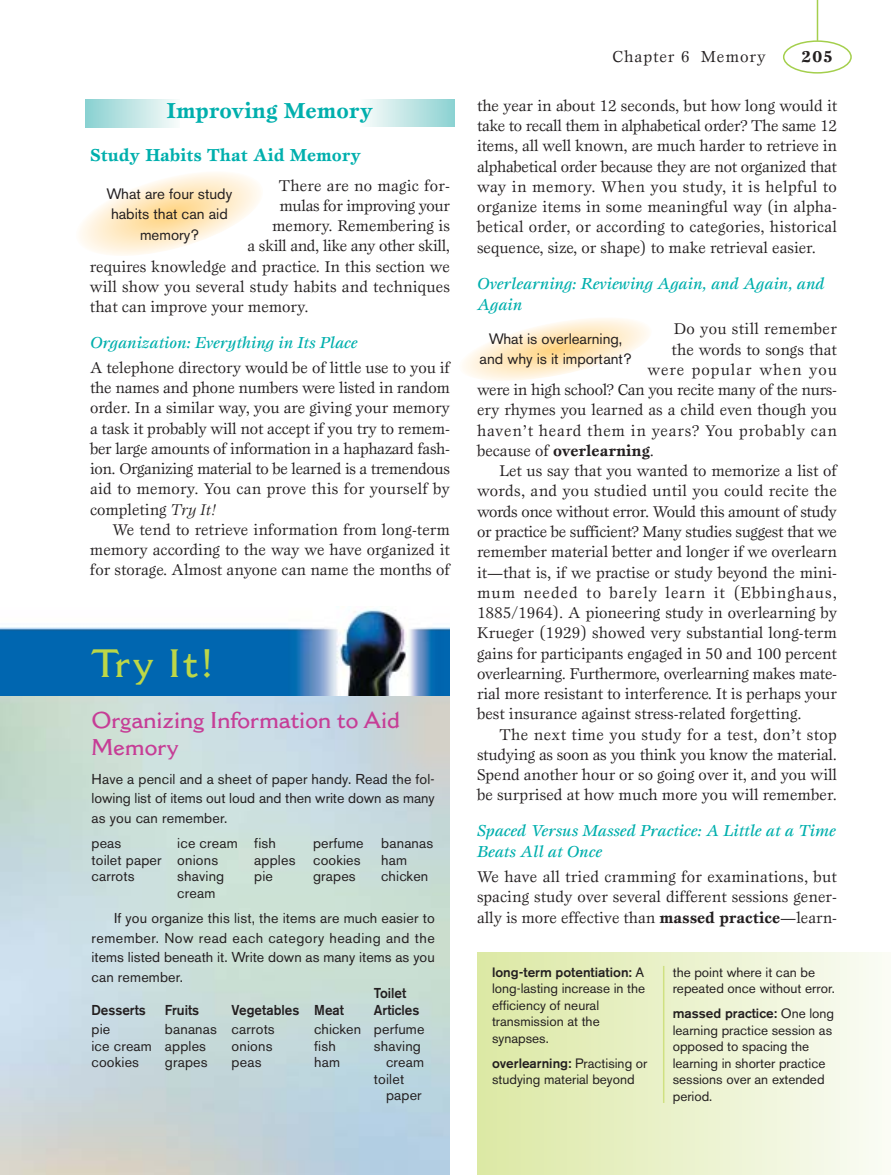
<style>
.page{position:relative;width:891px;height:1175px;background:#fff}
.page>*{position:absolute;margin:0;border:0;box-sizing:border-box;transform-origin:0 0}
.t1{font:600 39px "Cantoria";color:#bdd747}
.t2{font:600 22.5px/27px "Cantoria";color:#c63d96}
.t3{font:700 22.5px "Esprit";color:#00afad}
.t4{font:700 18px "Esprit";color:#00afad}
.t5{font:italic 500 16.5px/21px "Esprit";color:#00afad}
.t6{font:16.5px "Esprit";letter-spacing:.055em;color:#231f20}
.t7{font:700 16.5px "Esprit";color:#231f20}
.t8{font:16.2px/20.2px "Esprit";color:#231f20;text-align:justify}
.t9{font:16.2px "Esprit";letter-spacing:-.025em;color:#231f20}
.t10{font:16.2px "Esprit";letter-spacing:-.02em;color:#231f20}
.t11{font:16.2px "Esprit";letter-spacing:.02em;color:#231f20}
.t12{font:16.2px "Esprit";letter-spacing:.065em;color:#231f20}
.t13{font:16.2px "Esprit";letter-spacing:.05em;color:#231f20}
.t14{font:16.2px "Esprit";letter-spacing:.025em;color:#231f20}
.t15{font:700 16.2px "Esprit";color:#231f20}
.t16{font:15px/20.2px "Akzidenz Grotesk BE";color:#231f20;text-align:center}
.t17{font:14.25px/19.5px "Akzidenz Grotesk BE";letter-spacing:.01em;color:#231f20;text-align:justify}
.t18{font:500 14.25px "Akzidenz Grotesk BE";color:#231f20;scale:.94 1}
.t19{font:13.5px/16.5px "Akzidenz Grotesk BE";color:#231f20}
.s1{font-style:italic}
.s2{font-weight:400}
.s3{font-weight:700}
.s4{font-weight:500}
</style>
<div class="page">
<img style="left:0;top:695px;width:450px;height:479px">
<img style="left:0;top:609px;width:450px;height:86px">
<div style="left:360px;top:99px;width:94px;height:28px;background:linear-gradient(to right,#fbfcfb,#8ed2d2)"></div>
<div style="left:86px;top:99px;width:94px;height:29px;background:linear-gradient(to right,#8ad1d1,#f8fbfa)"></div>
<div style="left:477px;top:952px;width:414px;height:222px;background:linear-gradient(to right,#dce8a4,#fafcf5)"></div>
<svg style="left:783px;top:40px;width:69px;height:34px"></svg>
<hr style="left:817px;top:0;width:1px;height:41px;background:#a4cf4c">
<hr style="left:663px;top:966px;width:1px;height:136px;background:#cfe182">
<svg style="left:80px;top:173px;width:180px;height:83px"></svg>
<svg style="left:463px;top:318px;width:186px;height:63px"></svg>
<h2 class="t3" style="left:167px;top:102px;width:208px">Improving Memory</h2>
<p class="t4" style="left:90px;top:147px;width:273px">Study Habits That Aid Memory</p>
<p class="t8" style="left:279px;top:176px;width:173px">There are no magic for-</p>
<p class="t10" style="left:280px;top:199px;width:172px">mulas for improving your</p>
<p class="t8" style="left:272px;top:217px;width:179px">memory. Remembering is</p>
<p class="t9" style="left:248px;top:239px;width:204px">a skill and, like any other skill,</p>
<p class="t8" style="left:90px;top:257px;width:361px">requires knowledge and practice. In this section we</p>
<p class="t8" style="left:90px;top:277px;width:362px">will show you several study habits and techniques</p>
<p class="t8" style="left:90px;top:298px;width:220px">that can improve your memory.</p>
<p class="t5" style="left:90px;top:333px;width:269px">Organization: Everything in Its Place</p>
<p class="t8" style="left:90px;top:358px;width:362px">A telephone directory would be of little use to you if the names and phone numbers were listed in random order. In a similar way, you are giving your memory a task it probably will not accept if you try to remem&shy;ber large amounts of information in a haphazard fash&shy;ion. Organizing material to be learned is a tremendous aid to memory. You can prove this for yourself by completing <span class="s1">Try It!</span></p>
<p class="t8" style="left:90px;top:520px;width:362px;text-indent:22px">We tend to retrieve information from long-term memory according to the way we have organized it for storage. Almost anyone can name the months of</p>
<p class="t16" style="left:107px;top:185px;width:127px">What are four study habits that can aid memory?</p>
<h1 class="t1" style="left:92px;top:648px;width:124px">Try It!</h1>
<h2 class="t2" style="left:92px;top:708px;width:310px">Organizing Information to Aid<br>Memory</h2>
<p class="t17" style="left:92px;top:770px;width:345px">Have a pencil and a sheet of paper handy. Read the fol&shy;lowing list of items out loud and then write down as many as you can remember.</p>
<p class="t17" style="left:92px;top:835px;width:31px">peas</p>
<p class="t17" style="left:177px;top:835px;width:100px">ice cream fish</p>
<p class="t17" style="left:313px;top:835px;width:122px">perfume bananas</p>
<p class="t17" style="left:92px;top:851px;width:128px">toilet paper onions</p>
<p class="t17" style="left:254px;top:851px;width:108px">apples cookies</p>
<p class="t17" style="left:381px;top:851px;width:27px">ham</p>
<p class="t17" style="left:92px;top:868px;width:45px">carrots</p>
<p class="t17" style="left:177px;top:868px;width:48px">shaving</p>
<p class="t17" style="left:254px;top:868px;width:20px">pie</p>
<p class="t17" style="left:313px;top:868px;width:44px">grapes</p>
<p class="t17" style="left:381px;top:868px;width:49px">chicken</p>
<p class="t17" style="left:114px;top:881px;width:322px;line-height:25.5px;text-indent:63px">cream<br>If you organize this list, the items are much easier to</p>
<p class="t17" style="left:92px;top:929px;width:345px">remember. Now read each category heading and the items listed beneath it. Write down as many items as you can remember.</p>
<p class="t18" style="left:374px;top:988px;width:36px">Toilet</p>
<p class="t18" style="left:92px;top:1004px;width:59px">Desserts</p>
<p class="t18" style="left:165px;top:1004px;width:38px">Fruits</p>
<p class="t18" style="left:232px;top:1004px;width:121px">Vegetables Meat</p>
<p class="t18" style="left:374px;top:1004px;width:50px">Articles</p>
<p class="t17" style="left:92px;top:1021px;width:20px">pie</p>
<p class="t17" style="left:165px;top:1021px;width:111px">bananas carrots</p>
<p class="t17" style="left:314px;top:1021px;width:112px">chicken perfume</p>
<p class="t17" style="left:92px;top:1037px;width:116px">ice cream apples</p>
<p class="t17" style="left:232px;top:1037px;width:42px">onions</p>
<p class="t17" style="left:314px;top:1037px;width:23px">fish</p>
<p class="t17" style="left:374px;top:1037px;width:48px">shaving</p>
<p class="t17" style="left:92px;top:1054px;width:49px">cookies</p>
<p class="t17" style="left:165px;top:1054px;width:44px">grapes</p>
<p class="t17" style="left:232px;top:1054px;width:31px">peas</p>
<p class="t17" style="left:314px;top:1054px;width:27px">ham</p>
<p class="t17" style="left:374px;top:1055px;width:52px;line-height:16.5px;text-indent:12px">cream toilet</p>
<p class="t17" style="left:386px;top:1087px;width:37px">paper</p>
<p class="t6" style="left:613px;top:50px;width:155px">Chapter 6 Memory</p>
<p class="t7" style="left:802px;top:50px;width:33px">205</p>
<p class="t8" style="left:477px;top:97px;width:362px">the year in about 12 seconds, but how long would it take to recall them in alphabetical order? The same 12 items, all well known, are much harder to retrieve in alphabetical order because they are not organized that way in memory. When you study, it is helpful to organize items in some meaningful way (in alpha&shy;betical order, or according to categories, historical sequence, size, or shape) to make retrieval easier.</p>
<p class="t5" style="left:477px;top:274px;width:349px">Overlearning: Reviewing Again, and Again, and<br>Again</p>
<p class="t11" style="left:674px;top:322px;width:165px">Do you still remember</p>
<p class="t8" style="left:672px;top:340px;width:167px">the words to songs that</p>
<p class="t12" style="left:647px;top:363px;width:191px">were popular when you</p>
<p class="t10" style="left:477px;top:383px;width:362px">were in high school? Can you recite many of the nurs-</p>
<p class="t8" style="left:477px;top:401px;width:361px">ery rhymes you learned as a child even though you</p>
<p class="t13" style="left:477px;top:424px;width:362px">haven’t heard them in years? You probably can</p>
<p class="t15" style="left:477px;top:444px;width:179px"><span class="s2">because of</span> overlearning<span class="s2">.</span></p>
<p class="t8" style="left:500px;top:462px;width:339px">Let us say that you wanted to memorize a list of</p>
<p class="t11" style="left:477px;top:484px;width:361px">words, and you studied until you could recite the</p>
<p class="t9" style="left:477px;top:505px;width:361px">words once without error. Would this amount of study</p>
<p class="t9" style="left:477px;top:525px;width:361px">or practice be sufficient? Many studies suggest that we</p>
<p class="t8" style="left:477px;top:543px;width:361px">remember material better and longer if we overlearn</p>
<p class="t8" style="left:477px;top:563px;width:361px">it—that is, if we practise or study beyond the mini-</p>
<p class="t12" style="left:477px;top:586px;width:362px">mum needed to barely learn it (Ebbinghaus,</p>
<p class="t8" style="left:477px;top:604px;width:362px">1885/1964). A pioneering study in overlearning by</p>
<p class="t8" style="left:477px;top:624px;width:362px">Krueger (1929) showed very substantial long-term</p>
<p class="t8" style="left:477px;top:644px;width:361px">gains for participants engaged in 50 and 100 percent</p>
<p class="t8" style="left:477px;top:664px;width:362px">overlearning. Furthermore, overlearning makes mate-</p>
<p class="t8" style="left:477px;top:685px;width:362px">rial more resistant to interference. It is perhaps your</p>
<p class="t8" style="left:477px;top:705px;width:326px">best insurance against stress-related forgetting.</p>
<p class="t14" style="left:500px;top:727px;width:339px">The next time you study for a test, don’t stop</p>
<p class="t8" style="left:477px;top:745px;width:362px">studying as soon as you think you know the material.</p>
<p class="t8" style="left:477px;top:766px;width:361px">Spend another hour or so going over it, and you will</p>
<p class="t8" style="left:477px;top:786px;width:362px">be surprised at how much more you will remember.</p>
<p class="t5" style="left:477px;top:821px;width:360px">Spaced Versus Massed Practice: A Little at a Time<br>Beats All at Once</p>
<p class="t8" style="left:477px;top:868px;width:362px">We have all tried cramming for examinations, but spacing study over several different sessions gener&shy;ally is more effective than <span class="s3">massed practice</span>—learn-</p>
<p class="t16" style="left:480px;top:330px;width:153px">What is overlearning, and why is it important?</p>
<p class="t19" style="left:492px;top:965px;width:155px"><span class="s4">long-term potentiation:</span> A long-lasting increase in the efficiency of neural transmission at the synapses.</p>
<p class="t19" style="left:492px;top:1056px;width:157px"><span class="s4">overlearning:</span> Practising or studying material beyond</p>
<p class="t19" style="left:673px;top:965px;width:164px">the point where it can be repeated once without error.</p>
<p class="t19" style="left:673px;top:1006px;width:163px"><span class="s4">massed practice:</span> One long learning practice session as opposed to spacing the learning in shorter practice sessions over an extended period.</p>
</div>
